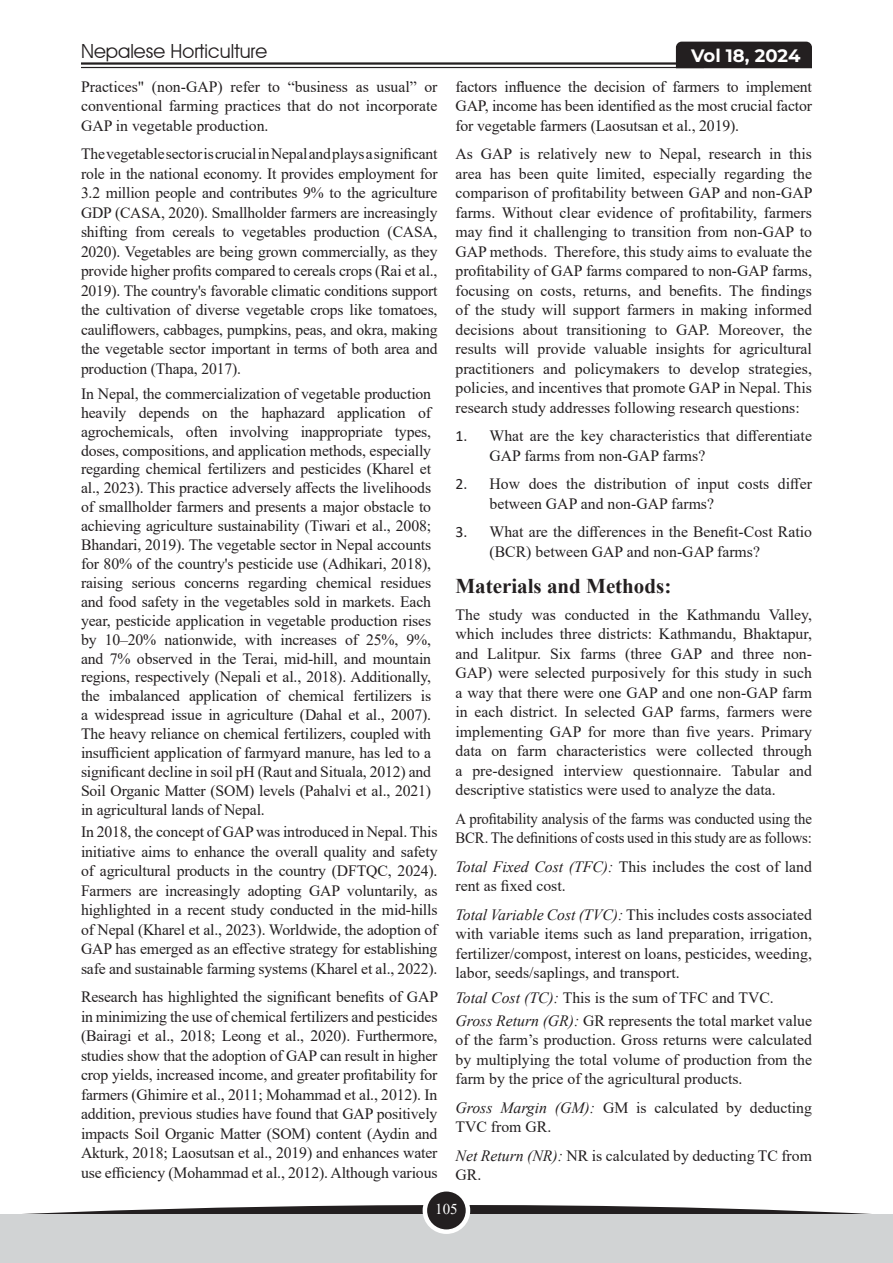
<style>
.page{position:relative;width:893px;height:1263px;background:#fff}
.page>*{position:absolute;margin:0;border:0;box-sizing:border-box;transform-origin:0 0}
.Head{font:700 21px "Times New Roman";color:#231f20}
.t1{font:19.5px "Avant Garde IT Cby BT";color:#231f20}
.t2{font:700 18px "Montserrat";color:#fff}
.body{font:15.75px/19.5px "Times New Roman";color:#231f20;text-align:justify}
.body-2{font:15.75px/19.5px "Times New Roman";color:#231f20;scale:.94 1}
.t3{font:15px "Times New Roman";color:#fff}
.s1{font-family:"Calibri"}
.s2{font-style:italic}
</style>
<div class="page">
<hr style="left:81px;top:62px;width:623px;height:3px;background:#231f20">
<hr style="left:81px;top:67px;width:623px;height:1px;background:#231f20">
<div style="left:676px;top:42px;width:136px;height:26px;background:#231f20"></div>
<svg style="left:0;top:1205px;width:893px;height:10px;fill:#231f20"></svg>
<div style="left:1px;top:1215px;width:892px;height:48px;background:#d1d3d4"></div>
<div style="left:425px;top:1189px;width:43px;height:43px;background:#231f20;border-radius:50%"></div>
<div style="left:423px;top:1187px;width:47px;height:47px;border:4px solid #fff;border-radius:50%"></div>
<hr style="left:0;top:1215px;width:1px;height:48px;background:#d1d3d4">
<p class="t1" style="left:81px;top:39px;width:188px">Nepalese Horticulture</p>
<p class="t2" style="left:691px;top:43px;width:111px">Vol 18, 2024</p>
<p class="body" style="left:81px;top:76px;width:358px">Practices" (non-GAP) refer to “business as usual” or conventional farming practices that do not incorporate GAP in vegetable production.</p>
<p class="body" style="left:81px;top:144px;width:358px">The vegetable sector is crucial in Nepal and plays a significant role in the national economy. It provides employment for 3.2 million people and contributes 9% to the agriculture GDP (CASA, 2020). Smallholder farmers are increasingly shifting from cereals to vegetables production (CASA, 2020). Vegetables are being grown commercially, as they provide higher profits compared to cereals crops (Rai et al., 2019). The country's favorable climatic conditions support the cultivation of diverse vegetable crops like tomatoes, cauliflowers, cabbages, pumpkins, peas, and okra, making the vegetable sector important in terms of both area and production (Thapa, 2017).</p>
<p class="body" style="left:81px;top:384px;width:352px;line-height:18.9px">In Nepal, the commercialization of vegetable production heavily depends on the haphazard application of agrochemicals, often involving inappropriate types, doses, compositions, and application methods, especially regarding chemical fertilizers and pesticides (Kharel et al., 2023). This practice adversely affects the livelihoods of smallholder farmers and presents a major obstacle to achieving agriculture sustainability (Tiwari et al., 2008; Bhandari, 2019). The vegetable sector in Nepal accounts for 80% of the country's pesticide use (Adhikari, 2018), raising serious concerns regarding chemical residues and food safety in the vegetables sold in markets. Each year, pesticide application in vegetable production rises by 10–20% nationwide, with increases of 25%, 9%, and 7% observed in the Terai, mid-hill, and mountain regions, respectively (Nepali et al., 2018). Additionally, the imbalanced application of chemical fertilizers is a widespread issue in agriculture (Dahal et al., 2007).<br>The heavy reliance on chemical fertilizers, coupled with insufficient application of farmyard manure, has led to a significant decline in soil pH (Raut and Situala, 2012) and Soil Organic Matter (SOM) levels (Pahalvi et al., 2021) in agricultural lands of Nepal.</p>
<p class="body" style="left:81px;top:822px;width:358px">In 2018, the concept of GAP was introduced in Nepal. This initiative aims to enhance the overall quality and safety of agricultural products in the country (DFTQC, 2024).<br>Farmers are increasingly adopting GAP voluntarily, as highlighted in a recent study conducted in the mid-hills of Nepal (Kharel et al., 2023). Worldwide, the adoption of GAP has emerged as an effective strategy for establishing safe and sustainable farming systems (Kharel et al., 2022).</p>
<p class="body" style="left:81px;top:987px;width:359px">Research has highlighted the significant benefits of GAP in minimizing the use of chemical fertilizers and pesticides (Bairagi et al., 2018; Leong et al., 2020). Furthermore, studies show that the adoption of GAP can result in higher crop yields, increased income, and greater profitability for farmers (Ghimire et al., 2011; Mohammad et al., 2012). In addition, previous studies have found that GAP positively impacts Soil Organic Matter (SOM) content (Aydin and Akturk, 2018; Laosutsan et al., 2019) and enhances water use efficiency (Mohammad et al., 2012). Although various</p>
<p class="body" style="left:455px;top:76px;width:358px">factors influence the decision of farmers to implement GAP, income has been identified as the most crucial factor for vegetable farmers (Laosutsan et al., 2019).</p>
<p class="body" style="left:455px;top:144px;width:359px">As GAP is relatively new to Nepal, research in this area has been quite limited, especially regarding the comparison of profitability between GAP and non-GAP farms. Without clear evidence of profitability, farmers may find it challenging to transition from non-GAP to GAP methods. Therefore, this study aims to evaluate the profitability of GAP farms compared to non-GAP farms, focusing on costs, returns, and benefits. The findings of the study will support farmers in making informed decisions about transitioning to GAP. Moreover, the results will provide valuable insights for agricultural practitioners and policymakers to develop strategies, policies, and incentives that promote GAP in Nepal. This research study addresses following research questions:</p>
<p class="body" style="left:489px;top:426px;width:324px;text-indent:-34px"><span class="s1">1.</span> What are the key characteristics that differentiate<br>GAP farms from non-GAP farms?</p>
<p class="body" style="left:489px;top:474px;width:324px;text-indent:-34px"><span class="s1">2.</span> How does the distribution of input costs differ between GAP and non-GAP farms?</p>
<p class="body" style="left:489px;top:522px;width:324px;text-indent:-34px"><span class="s1">3.</span> What are the differences in the Benefit-Cost Ratio (BCR) between GAP and non-GAP farms?</p>
<p class="Head" style="left:455px;top:570px;width:217px">Materials and Methods:</p>
<p class="body" style="left:455px;top:604px;width:358px">The study was conducted in the Kathmandu Valley, which includes three districts: Kathmandu, Bhaktapur, and Lalitpur. Six farms (three GAP and three non-GAP) were selected purposively for this study in such a way that there were one GAP and one non-GAP farm in each district. In selected GAP farms, farmers were implementing GAP for more than five years. Primary data on farm characteristics were collected through a pre-designed interview questionnaire. Tabular and descriptive statistics were used to analyze the data.</p>
<p class="body-2" style="left:455px;top:808px;width:381px">A profitability analysis of the farms was conducted using the<br>BCR. The definitions of costs used in this study are as follows:</p>
<p class="body" style="left:455px;top:856px;width:358px"><span class="s2">Total Fixed Cost (TFC):</span> This includes the cost of land rent as fixed cost.</p>
<p class="body" style="left:455px;top:904px;width:358px"><span class="s2">Total Variable Cost (TVC):</span> This includes costs associated with variable items such as land preparation, irrigation, fertilizer/compost, interest on loans, pesticides, weeding, labor, seeds/saplings, and transport.</p>
<p class="body" style="left:455px;top:987px;width:320px"><span class="s2">Total Cost (TC):</span> This is the sum of TFC and TVC.</p>
<p class="body" style="left:455px;top:1010px;width:358px"><span class="s2">Gross Return (GR):</span> GR represents the total market value of the farm’s production. Gross returns were calculated by multiplying the total volume of production from the farm by the price of the agricultural products.</p>
<p class="body" style="left:455px;top:1097px;width:358px"><span class="s2">Gross Margin (GM):</span> GM is calculated by deducting<br>TVC from GR.</p>
<p class="body" style="left:455px;top:1145px;width:358px"><span class="s2">Net Return (NR):</span> NR is calculated by deducting TC from<br>GR.</p>
<p class="t3" style="left:435px;top:1199px;width:24px">105</p>
</div>
